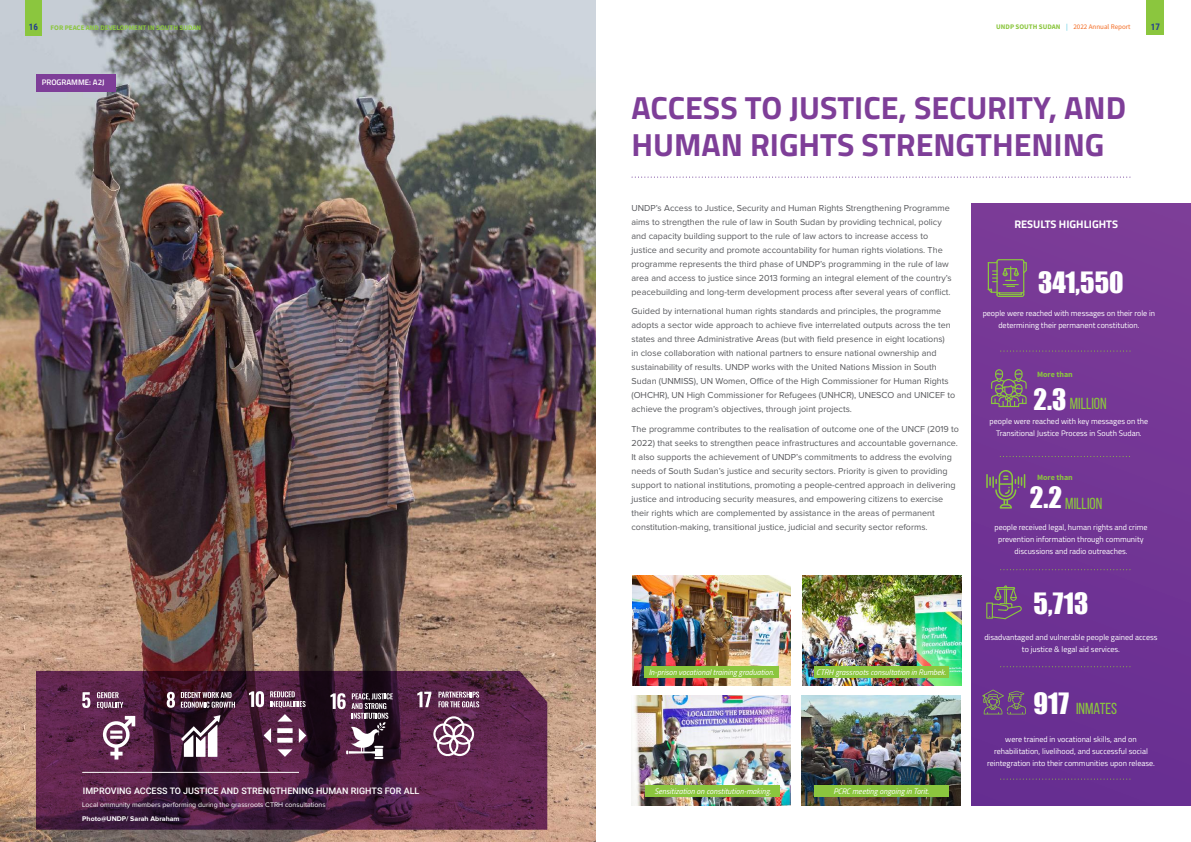
<style>
.page{position:relative;width:1191px;height:842px;background:#fff}
.page>*{position:absolute;margin:0;border:0;box-sizing:border-box;transform-origin:0 0}
.t1{font:700 32px/37px "Titillium Web";color:#7e3e98}
.t2{font:27px "Impact";color:#fff}
.t3{font:16px "Bebas Neue";color:#8bc63e}
.t4{font:700 11px "Titillium Web";color:#fff}
.t5{font:9px/14px "Proxima Nova";color:#58595d}
.t6{font:500 9px "Roboto";color:#fff}
.t7{font:700 9px "Roboto Condensed";color:#253f8e}
.t8{font:8px/12px "Titillium Web";color:#fff;text-align:center}
.t9{font:italic 8px "Titillium Web";color:#fff}
.t10{font:700 8px "Source Sans Pro";color:#8bc63e}
.t11{font:600 8px "Titillium Web";color:#fff}
.t12{font:7px "Proxima Nova";color:#fff}
.t13{font:700 7px "Source Sans Pro";color:#8bc63e}
.t14{font:7px "Source Sans Pro";color:#f36c24}
.t15{font:700 7px "Proxima Nova";color:#fff}
.s1{font-weight:700;color:#8bc63e}
.s2{color:#37c2dd}
</style>
<div class="page">
<div style="left:971px;top:203px;width:220px;height:603px;background:#723594"></div>
<svg style="left:987px;top:259px;width:39px;height:38px"></svg>
<svg style="left:991px;top:369px;width:35px;height:38px"></svg>
<img style="left:801px;top:696px;width:159px;height:110px">
<img style="left:631px;top:696px;width:159px;height:110px">
<img style="left:802px;top:575px;width:159px;height:110px">
<img style="left:632px;top:575px;width:159px;height:111px">
<img style="left:0;top:0;width:595px;height:842px">
<svg style="left:36px;top:671px;width:511px;height:159px;background:#502042"></svg>
<svg style="left:417px;top:692px;width:14px;height:15px"></svg>
<svg style="left:438px;top:691px;width:41px;height:16px"></svg>
<svg style="left:433px;top:716px;width:41px;height:40px"></svg>
<svg style="left:330px;top:693px;width:63px;height:66px;background:#664d5f"></svg>
<svg style="left:167px;top:692px;width:8px;height:16px"></svg>
<svg style="left:181px;top:692px;width:54px;height:16px"></svg>
<svg style="left:181px;top:715px;width:39px;height:42px"></svg>
<svg style="left:249px;top:691px;width:15px;height:16px"></svg>
<svg style="left:270px;top:691px;width:36px;height:17px"></svg>
<div style="left:277px;top:738px;width:16px;height:5px;background:#fff"></div>
<div style="left:277px;top:728px;width:16px;height:5px;background:#fff"></div>
<svg style="left:277px;top:714px;width:15px;height:8px"></svg>
<svg style="left:299px;top:728px;width:7px;height:15px"></svg>
<svg style="left:277px;top:749px;width:15px;height:8px"></svg>
<svg style="left:264px;top:728px;width:7px;height:15px"></svg>
<svg style="left:82px;top:692px;width:8px;height:16px"></svg>
<svg style="left:97px;top:692px;width:26px;height:17px"></svg>
<svg style="left:103px;top:716px;width:32px;height:43px"></svg>
<div style="left:36px;top:74px;width:79px;height:18px;background:#7e3e98"></div>
<hr style="left:82px;top:772px;width:217px;height:1px;background:#fff">
<svg style="left:632px;top:177px;width:498px;height:1px"></svg>
<svg style="left:1000px;top:351px;width:130px;height:1px"></svg>
<svg style="left:1000px;top:456px;width:127px;height:1px"></svg>
<svg style="left:1000px;top:569px;width:130px;height:1px"></svg>
<svg style="left:986px;top:470px;width:39px;height:39px"></svg>
<svg style="left:1000px;top:666px;width:130px;height:1px"></svg>
<svg style="left:986px;top:585px;width:35px;height:34px"></svg>
<svg style="left:1000px;top:779px;width:130px;height:1px"></svg>
<svg style="left:982px;top:689px;width:43px;height:25px"></svg>
<div style="left:644px;top:666px;width:134px;height:12px;background:#8bc63e"></div>
<div style="left:814px;top:666px;width:134px;height:12px;background:#8bc63e"></div>
<div style="left:814px;top:785px;width:134px;height:12px;background:#8bc63e"></div>
<div style="left:645px;top:785px;width:135px;height:12px;background:#8bc63e"></div>
<div style="left:25px;top:0;width:16px;height:36px;background:#8bc63e"></div>
<div style="left:1146px;top:0;width:17px;height:34px;background:#8bc63e"></div>
<p class="t7" style="left:29px;top:21px;width:11px">16</p>
<p class="t13" style="left:51px;top:22px;width:152px">FOR PEACE AND DEVELOPMENT IN SOUTH SUDAN</p>
<p class="t14" style="left:996px;top:22px;width:136px"><span class="s1">UNDP SOUTH SUDAN</span> <span class="s2">|</span> 2022 Annual Report</p>
<p class="t7" style="left:1150px;top:20px;width:11px">17</p>
<p class="t11" style="left:42px;top:77px;width:64px">PROGRAMME: A2J</p>
<p class="t6" style="left:83px;top:784px;width:338px">IMPROVING ACCESS TO JUSTICE AND STRENGTHENING HUMAN RIGHTS FOR ALL</p>
<p class="t12" style="left:82px;top:801px;width:245px">Local ommunity members performing during the grassroots CTRH consultations</p>
<p class="t15" style="left:82px;top:815px;width:99px">Photo@UNDP/ Sarah Abraham</p>
<h1 class="t1" style="left:631px;top:88px;width:496px">ACCESS TO JUSTICE, SECURITY, AND<br>HUMAN RIGHTS STRENGTHENING</h1>
<p class="t5" style="left:631px;top:201px;width:322px">UNDP’s Access to Justice, Security and Human Rights Strengthening Programme aims to strengthen the rule of law in South Sudan by providing technical, policy and capacity building support to the rule of law actors to increase access to justice and security and promote accountability for human rights violations. The programme represents the third phase of UNDP’s programming in the rule of law area and access to justice since 2013 forming an integral element of the country’s peacebuilding and long-term development process after several years of conflict.</p>
<p class="t5" style="left:631px;top:305px;width:325px">Guided by international human rights standards and principles, the programme adopts a sector wide approach to achieve five interrelated outputs across the ten states and three Administrative Areas (but with field presence in eight locations)<br>in close collaboration with national partners to ensure national ownership and sustainability of results. UNDP works with the United Nations Mission in South Sudan (UNMISS), UN Women, Office of the High Commissioner for Human Rights (OHCHR), UN High Commissioner for Refugees (UNHCR), UNESCO and UNICEF to achieve the program’s objectives, through joint projects.</p>
<p class="t5" style="left:631px;top:422px;width:329px">The programme contributes to the realisation of outcome one of the UNCF (2019 to 2022) that seeks to strengthen peace infrastructures and accountable governance.<br>It also supports the achievement of UNDP’s commitments to address the evolving needs of South Sudan’s justice and security sectors. Priority is given to providing support to national institutions, promoting a people-centred approach in delivering justice and introducing security measures, and empowering citizens to exercise their rights which are complemented by assistance in the areas of permanent constitution-making, transitional justice, judicial and security sector reforms.</p>
<p class="t9" style="left:648px;top:667px;width:127px">In-prison vocational training graduation.</p>
<p class="t9" style="left:816px;top:667px;width:131px">CTRH grassroots consultation in Rumbek.</p>
<p class="t9" style="left:654px;top:786px;width:118px">Sensitization on constitution-making.</p>
<p class="t9" style="left:833px;top:786px;width:97px">PCRC meeting ongoing in Torit.</p>
<p class="t4" style="left:1014px;top:216px;width:105px">RESULTS HIGHLIGHTS</p>
<h2 class="t2" style="left:1038px;top:261px;width:87px">341,550</h2>
<p class="t8" style="left:982px;top:307px;width:174px">people were reached with messages on their role in determining their permanent constitution.</p>
<p class="t10" style="left:1037px;top:369px;width:37px">More than</p>
<h2 class="t2" style="left:1033px;top:378px;width:34px">2.3</h2>
<h3 class="t3" style="left:1069px;top:395px;width:38px">MILLION</h3>
<p class="t8" style="left:989px;top:415px;width:160px">people were reached with key messages on the<br>Transitional Justice Process in South Sudan.</p>
<p class="t10" style="left:1037px;top:472px;width:37px">More than</p>
<h2 class="t2" style="left:1030px;top:476px;width:34px">2.2</h2>
<p class="t8" style="left:994px;top:521px;width:155px">people received legal, human rights and crime prevention information through community discussions and radio outreaches.</p>
<h3 class="t3" style="left:1065px;top:494px;width:38px">MILLION</h3>
<h2 class="t2" style="left:1033px;top:582px;width:56px">5,713</h2>
<p class="t8" style="left:984px;top:631px;width:175px">disadvantaged and vulnerable people gained access to justice &amp; legal aid services.</p>
<h2 class="t2" style="left:1033px;top:683px;width:37px">917</h2>
<p class="t8" style="left:987px;top:733px;width:169px">were trained in vocational skills, and on rehabilitation, livelihood, and successful social reintegration into their communities upon release.</p>
<h3 class="t3" style="left:1076px;top:699px;width:43px">INMATES</h3>
</div>
